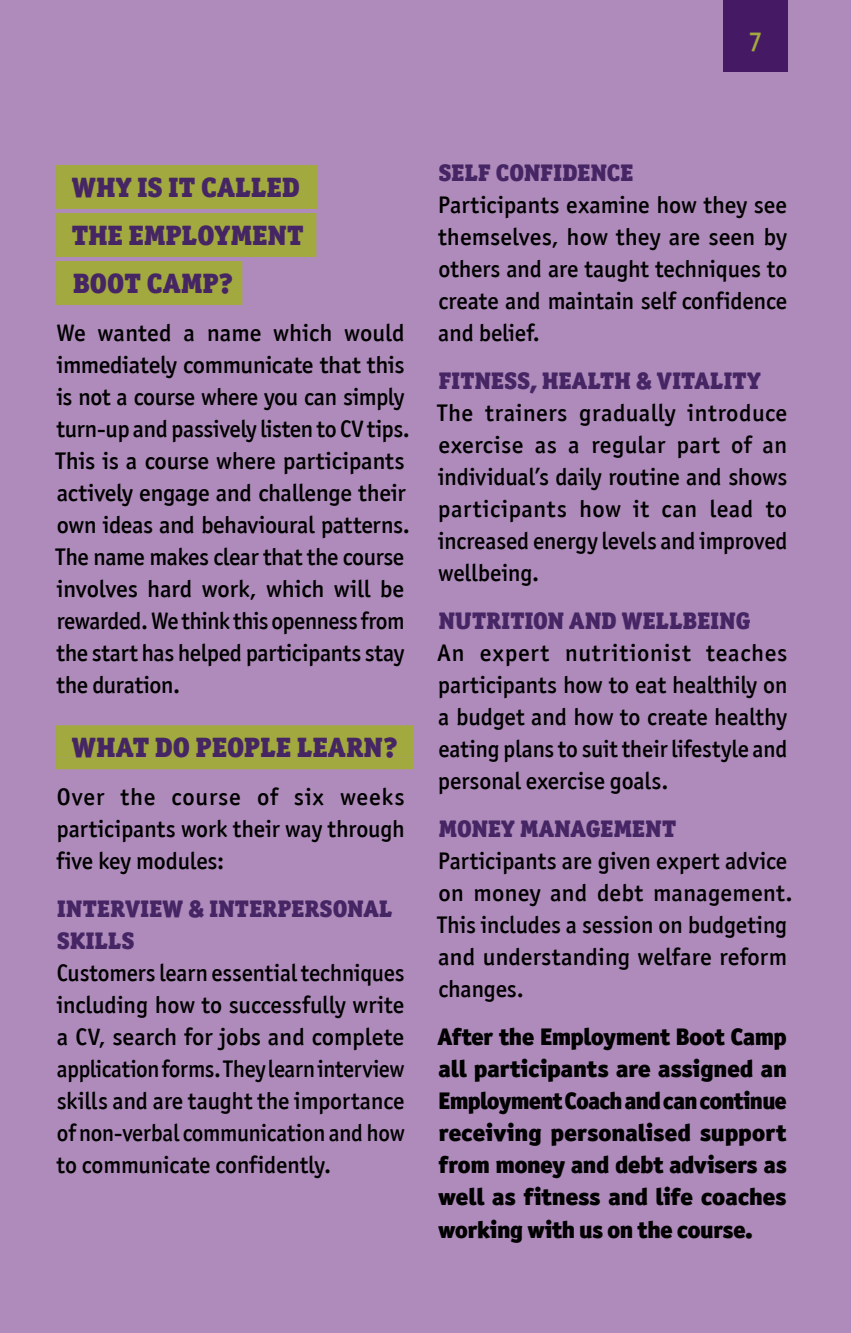
<style>
.page{position:relative;width:851px;height:1333px;background:#fff}
.page>*{position:absolute;margin:0;border:0;box-sizing:border-box;transform-origin:0 0}
.t1{font:900 28px/48px "ITC Officina Serif";letter-spacing:.005em;color:#462564}
.t2{font:500 28px "ITC Officina Sans";color:#a2a93f}
.t3{font:500 24px/32px "ITC Officina Sans";letter-spacing:-.005em;color:#000;text-align:justify}
.t4{font:900 24px/32px "ITC Officina Sans";letter-spacing:-.02em;color:#000;text-align:justify}
.t5{font:900 24px "ITC Officina Serif";letter-spacing:.005em;color:#462564}
</style>
<div class="page">
<div style="left:0;top:0;width:850px;height:1332px;background:#af8bbb"></div>
<div style="left:723px;top:0;width:64px;height:71px;background:#461964"></div>
<div style="left:56px;top:165px;width:261px;height:32px;background:#a2a93f"></div>
<div style="left:56px;top:197px;width:261px;height:12px;background:#a2a93f"></div>
<div style="left:56px;top:213px;width:260px;height:32px;background:#a2a93f"></div>
<div style="left:56px;top:245px;width:260px;height:12px;background:#a2a93f"></div>
<div style="left:56px;top:261px;width:186px;height:32px;background:#a2a93f"></div>
<div style="left:56px;top:293px;width:186px;height:12px;background:#a2a93f"></div>
<div style="left:56px;top:725px;width:357px;height:32px;background:#a2a93f"></div>
<div style="left:56px;top:757px;width:357px;height:12px;background:#a2a93f"></div>
<p class="t2" style="left:747px;top:25px;width:16px">7</p>
<p class="t1" style="left:72px;top:163px;width:230px">WHY IS IT CALLED<br>THE</p>
<p class="t1" style="left:73px;top:211px;width:227px;text-indent:56px">EMPLOYME NT<br>BOOT CAM P?</p>
<p class="t3" style="left:56px;top:317px;width:356px;text-align:left">We wanted a name which would immediately communicate that this is not a course where you can simply turn-up and passively listen to CV tips.<br>This is a course where participants actively engage and challenge their own ideas and behavioural patterns.<br>The name makes clear that the course involves hard work, which will be rewarded. We think this openness from the start has helped participants stay the duration.</p>
<p class="t1" style="left:72px;top:723px;width:32px">WHAT</p>
<p class="t1" style="left:155px;top:723px;width:244px">DO PEOPLE LEA RN?</p>
<p class="t3" style="left:56px;top:781px;width:349px">Over the course of six weeks participants work their way through five key modules:</p>
<p class="t5" style="left:57px;top:893px;width:91px">INTE RVIEW</p>
<p class="t5" style="left:188px;top:893px;width:206px">&amp; INTE RPERSONAL</p>
<p class="t5" style="left:57px;top:925px;width:79px">SKILLS</p>
<p class="t3" style="left:57px;top:957px;width:349px">Customers learn essential techniques including how to successfully write a CV, search for jobs and complete application forms. They learn interview skills and are taught the importance of non-verbal communication and how to communicate confidently.</p>
<p class="t5" style="left:438px;top:157px;width:176px">SE LF CONFI DENCE</p>
<p class="t3" style="left:437px;top:189px;width:351px">Participants examine how they see themselves, how they are seen by others and are taught techniques to create and maintain self confidence and belief.</p>
<p class="t5" style="left:438px;top:365px;width:233px">FITNESS, HEA LTH &amp; VITA</p>
<p class="t5" style="left:710px;top:365px;width:52px">LITY</p>
<p class="t3" style="left:437px;top:397px;width:352px">The trainers gradually introduce exercise as a regular part of an individual’s daily routine and shows participants how it can lead to increased energy levels and improved wellbeing.</p>
<p class="t5" style="left:438px;top:605px;width:250px">NUTRITI ON AND WELLBEI</p>
<p class="t5" style="left:719px;top:605px;width:32px">NG</p>
<p class="t3" style="left:437px;top:637px;width:352px">An expert nutritionist teaches participants how to eat healthily on a budget and how to create healthy eating plans to suit their lifestyle and personal exercise goals.</p>
<p class="t5" style="left:438px;top:813px;width:178px">MONEY MANAGEME</p>
<p class="t5" style="left:645px;top:813px;width:28px">NT</p>
<p class="t3" style="left:437px;top:845px;width:357px;text-align:left">Participants are given expert advice on money and debt management.<br>This includes a session on budgeting and understanding welfare reform changes.</p>
<p class="t4" style="left:437px;top:1020px;width:351px">After the Employment Boot Camp all participants are assigned an Employment Coach and can continue receiving personalised support from money and debt advisers as well as fitness and life coaches working with us on the course.</p>
</div>
